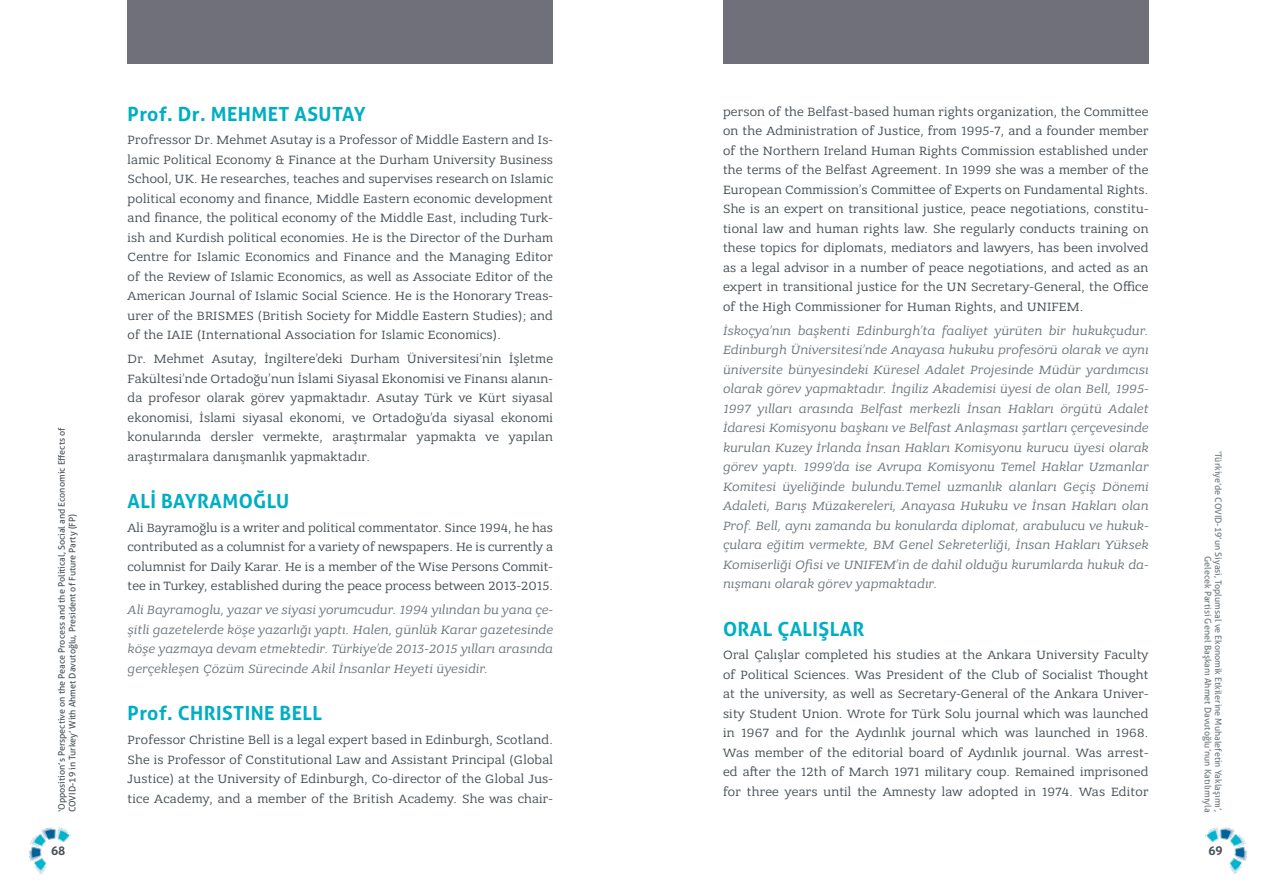
<style>
.page{position:relative;width:1276px;height:893px;background:#fff}
.page>*{position:absolute;margin:0;border:0;box-sizing:border-box;transform-origin:0 0}
.t1{font:700 19.5px "Aller";letter-spacing:.02em;color:#00aec3}
.t2{font:12.75px/19.5px "Bandera Pro";letter-spacing:.02em;color:#485156;text-align:justify}
.t3{font:italic 12.75px/19.5px "Bandera Pro";letter-spacing:.02em;color:#6e777c;text-align:justify}
.t4{font:700 12px "Aller";color:#485156}
.t5{font:9px/10.5px "Aller";color:#485156}
.t6{font:9px/10.5px "Aller";color:#6e777c;text-align:right}
</style>
<div class="page">
<img style="left:29px;top:827px;width:42px;height:47px">
<img style="left:1205px;top:827px;width:42px;height:47px">
<div style="left:128px;top:0;width:425px;height:64px;background:#6f707a"></div>
<div style="left:723px;top:0;width:425px;height:64px;background:#6f707a"></div>
<p class="t5" style="left:56px;top:812px;width:386px;rotate:-90deg">‘Opposition’s Perspective on the Peace Process and the Political, Social and Economic Effects of<br>COVID-19 in Turkey’ With Ahmet Davutoğlu, President of Future Party (FP)</p>
<h1 class="t1" style="left:128px;top:102px;width:240px">Prof. Dr. MEHMET ASUTAY</h1>
<p class="t2" style="left:128px;top:131px;width:427px">Profressor Dr. Mehmet Asutay is a Professor of Middle Eastern and Is&shy;lamic Political Economy &amp; Finance at the Durham University Business School, UK. He researches, teaches and supervises research on Islamic political economy and finance, Middle Eastern economic development and finance, the political economy of the Middle East, including Turk&shy;ish and Kurdish political economies. He is the Director of the Durham Centre for Islamic Economics and Finance and the Managing Editor of the Review of Islamic Economics, as well as Associate Editor of the American Journal of Islamic Social Science. He is the Honorary Treas&shy;urer of the BRISMES (British Society for Middle Eastern Studies); and of the IAIE (International Association for Islamic Economics).</p>
<p class="t2" style="left:128px;top:349px;width:427px">Dr. Mehmet Asutay, İngiltere’deki Durham Üniversitesi’nin İşletme Fakültesi’nde Ortadoğu’nun İslami Siyasal Ekonomisi ve Finansı alanın&shy;da profesor olarak görev yapmaktadır. Asutay Türk ve Kürt siyasal ekonomisi, İslami siyasal ekonomi, ve Ortadoğu’da siyasal ekonomi konularında dersler vermekte, araştırmalar yapmakta ve yapılan araştırmalara danışmanlık yapmaktadır.</p>
<h1 class="t1" style="left:128px;top:489px;width:163px">ALİ BAYRAMOĞLU</h1>
<p class="t2" style="left:128px;top:518px;width:427px">Ali Bayramoğlu is a writer and political commentator. Since 1994, he has contributed as a columnist for a variety of newspapers. He is currently a columnist for Daily Karar. He is a member of the Wise Persons Commit&shy;tee in Turkey, established during the peace process between 2013-2015.</p>
<p class="t3" style="left:128px;top:600px;width:427px">Ali Bayramoglu, yazar ve siyasi yorumcudur. 1994 yılından bu yana çe&shy;şitli gazetelerde köşe yazarlığı yaptı. Halen, günlük Karar gazetesinde köşe yazmaya devam etmektedir. Türkiye’de 2013-2015 yılları arasında gerçekleşen Çözüm Sürecinde Akil İnsanlar Heyeti üyesidir.</p>
<h1 class="t1" style="left:128px;top:701px;width:196px">Prof. CHRISTINE BELL</h1>
<p class="t2" style="left:128px;top:730px;width:427px">Professor Christine Bell is a legal expert based in Edinburgh, Scotland.<br>She is Professor of Constitutional Law and Assistant Principal (Global Justice) at the University of Edinburgh, Co-director of the Global Jus&shy;tice Academy, and a member of the British Academy. She was chair-</p>
<p class="t2" style="left:723px;top:102px;width:427px">person of the Belfast-based human rights organization, the Committee on the Administration of Justice, from 1995-7, and a founder member of the Northern Ireland Human Rights Commission established under the terms of the Belfast Agreement. In 1999 she was a member of the European Commission’s Committee of Experts on Fundamental Rights.<br>She is an expert on transitional justice, peace negotiations, constitu&shy;tional law and human rights law. She regularly conducts training on these topics for diplomats, mediators and lawyers, has been involved as a legal advisor in a number of peace negotiations, and acted as an expert in transitional justice for the UN Secretary-General, the Office of the High Commissioner for Human Rights, and UNIFEM.</p>
<p class="t3" style="left:723px;top:321px;width:427px">İskoçya’nın başkenti Edinburgh’ta faaliyet yürüten bir hukukçudur.<br>Edinburgh Üniversitesi’nde Anayasa hukuku profesörü olarak ve aynı üniversite bünyesindeki Küresel Adalet Projesinde Müdür yardımcısı olarak görev yapmaktadır. İngiliz Akademisi üyesi de olan Bell, 1995- 1997 yılları arasında Belfast merkezli İnsan Hakları örgütü Adalet İdaresi Komisyonu başkanı ve Belfast Anlaşması şartları çerçevesinde kurulan Kuzey İrlanda İnsan Hakları Komisyonu kurucu üyesi olarak görev yaptı. 1999’da ise Avrupa Komisyonu Temel Haklar Uzmanlar Komitesi üyeliğinde bulundu.Temel uzmanlık alanları Geçiş Dönemi Adaleti, Barış Müzakereleri, Anayasa Hukuku ve İnsan Hakları olan Prof. Bell, aynı zamanda bu konularda diplomat, arabulucu ve hukuk&shy;çulara eğitim vermekte, BM Genel Sekreterliği, İnsan Hakları Yüksek Komiserliği Ofisi ve UNIFEM’in de dahil olduğu kurumlarda hukuk da&shy;nışmanı olarak görev yapmaktadır.</p>
<h1 class="t1" style="left:723px;top:617px;width:143px">ORAL ÇALIŞLAR</h1>
<p class="t2" style="left:723px;top:645px;width:427px">Oral Çalışlar completed his studies at the Ankara University Faculty of Political Sciences. Was President of the Club of Socialist Thought at the university, as well as Secretary-General of the Ankara Univer&shy;sity Student Union. Wrote for Türk Solu journal which was launched in 1967 and for the Aydınlık journal which was launched in 1968.<br>Was member of the editorial board of Aydınlık journal. Was arrest&shy;ed after the 12th of March 1971 military coup. Remained imprisoned for three years until the Amnesty law adopted in 1974. Was Editor</p>
<p class="t6" style="left:1223px;top:451px;width:363px;rotate:90deg">‘Türkiye’de COVID-19’un Siyasi, Toplumsal ve Ekonomik Etkilerine Muhalefetin Yaklaşımı’,<br>Gelecek Partisi Genel Başkanı Ahmet Davutoğlu’nun Katılımıyla</p>
<p class="t4" style="left:51px;top:843px;width:16px">68</p>
<p class="t4" style="left:1208px;top:843px;width:16px">69</p>
</div>
